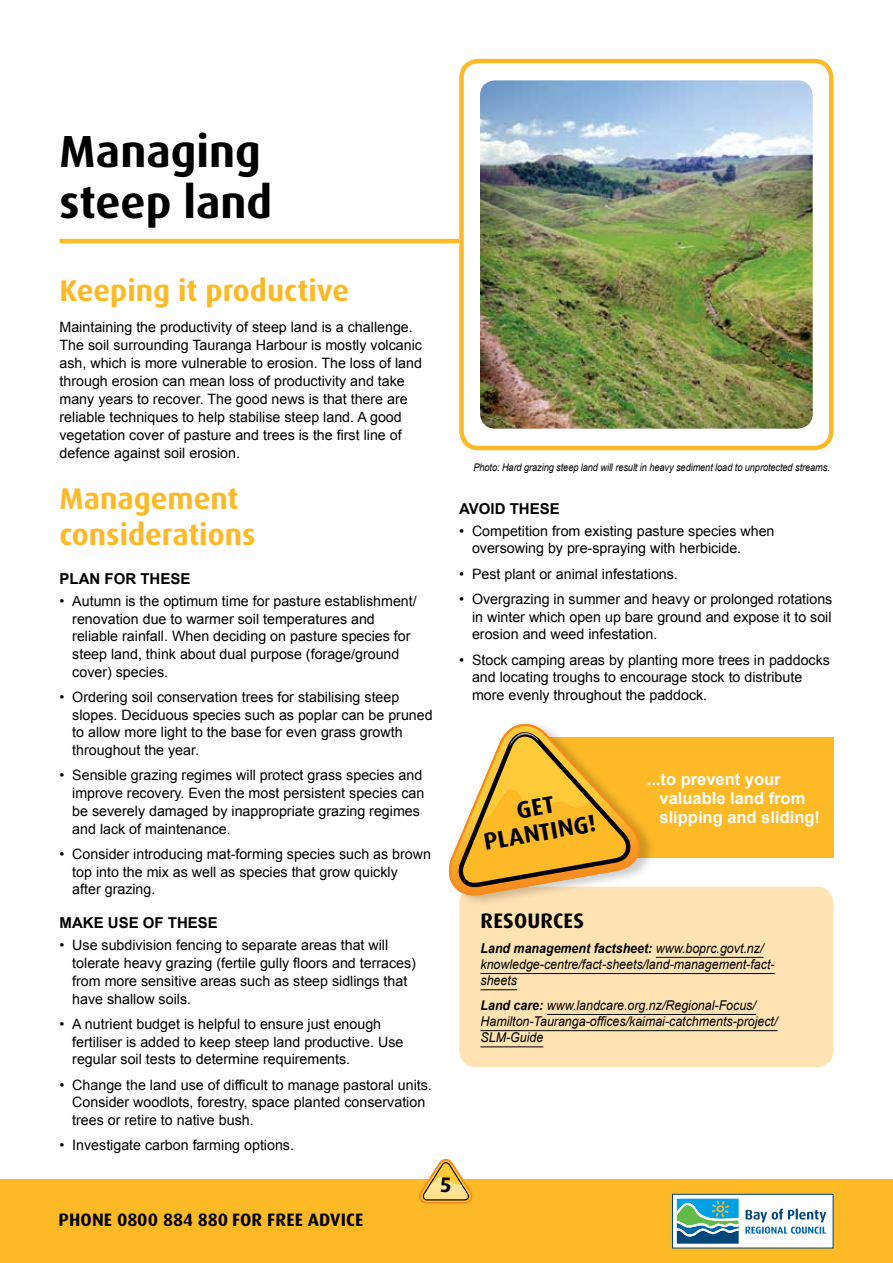
<style>
.page{position:relative;width:893px;height:1263px;background:#fff}
.page>*{position:absolute;margin:0;border:0;box-sizing:border-box;transform-origin:0 0}
.t1{font:700 45px/51px "Dax Pro";color:#000}
.t2{font:700 30px/36px "Dax Pro";color:#fdb926}
.t3{font:700 24px/25.5px "Dax Pro";color:#000;text-align:center}
.t4{font:700 21px "Dax Pro";letter-spacing:.005em;color:#000}
.t5{font:700 18px "Dax Pro";letter-spacing:.01em;color:#000}
.t6{font:700 16.5px/18.8px "Arial";color:#fff}
.t7{font:700 15px "Arial";color:#000}
.t8{font:14.25px/17.7px "Arial";color:#000}
.t9{font:italic 13.5px/16.2px "Arial";color:#000;scale:.92 1}
.t10{font:italic 10.5px "Arial";letter-spacing:-.01em;color:#000;scale:.88 1}
.s1{font-weight:700}
</style>
<div class="page">
<div style="left:0;top:1179px;width:893px;height:84px;background:#fdb926"></div>
<div style="left:672px;top:1194px;width:161px;height:54px;background:#fff"></div>
<div style="left:672px;top:1194px;width:161px;height:54px;border:1px solid #004678"></div>
<svg style="left:677px;top:1199px;width:62px;height:45px;background:#479daa"></svg>
<svg style="left:745px;top:1208px;width:81px;height:26px"></svg>
<hr style="left:60px;top:239px;width:399px;height:4px;background:#fdb926">
<svg style="left:419px;top:1159px;width:54px;height:45px"></svg>
<div style="left:459px;top:887px;width:374px;height:180px;background:#ffe3b3;border-radius:17px"></div>
<hr style="left:656px;top:957px;width:107px;height:1px;background:#000">
<hr style="left:480px;top:973px;width:295px;height:1px;background:#000">
<hr style="left:480px;top:989px;width:37px;height:1px;background:#000">
<hr style="left:547px;top:1014px;width:209px;height:1px;background:#000">
<hr style="left:480px;top:1030px;width:298px;height:1px;background:#000">
<hr style="left:480px;top:1046px;width:63px;height:1px;background:#000">
<div style="left:459px;top:59px;width:374px;height:391px;border:4px solid #fdb926;border-radius:17px"></div>
<img style="left:480px;top:80px;width:333px;height:349px">
<div style="left:546px;top:738px;width:287px;height:120px;background:#fdb926"></div>
<div style="left:450px;top:720px;width:206px;height:188px;background:#000;opacity:.2"></div>
<svg style="left:448px;top:723px;width:194px;height:174px"></svg>
<h1 class="t1" style="left:60px;top:126px;width:214px">Managing steep land</h1>
<h2 class="t2" style="left:60px;top:273px;width:291px">Keeping it productive</h2>
<p class="t8" style="left:60px;top:318px;width:364px">Maintaining the productivity of steep land is a challenge.<br>The soil surrounding Tauranga Harbour is mostly volcanic ash, which is more vulnerable to erosion. The loss of land through erosion can mean loss of productivity and take many years to recover. The good news is that there are reliable techniques to help stabilise steep land. A good vegetation cover of pasture and trees is the first line of defence against soil erosion.</p>
<h2 class="t2" style="left:60px;top:480px;width:197px">Management considerations</h2>
<p class="t7" style="left:60px;top:569px;width:132px">PLAN FOR THESE</p>
<p class="t8" style="left:72px;top:592px;width:346px;text-indent:-13px">• Autumn is the optimum time for pasture establishment/ renovation due to warmer soil temperatures and reliable rainfall. When deciding on pasture species for steep land, think about dual purpose (forage/ground cover) species.</p>
<p class="t8" style="left:72px;top:688px;width:362px;text-indent:-13px">• Ordering soil conservation trees for stabilising steep slopes. Deciduous species such as poplar can be pruned to allow more light to the base for even grass growth throughout the year.</p>
<p class="t8" style="left:72px;top:767px;width:354px;text-indent:-13px">• Sensible grazing regimes will protect grass species and improve recovery. Even the most persistent species can be severely damaged by inappropriate grazing regimes and lack of maintenance.</p>
<p class="t8" style="left:72px;top:845px;width:360px;text-indent:-13px">• Consider introducing mat-forming species such as brown top into the mix as well as species that grow quickly<br>after grazing.</p>
<p class="t7" style="left:60px;top:913px;width:160px">MAKE USE OF THESE</p>
<p class="t8" style="left:72px;top:937px;width:345px;text-indent:-13px">• Use subdivision fencing to separate areas that will tolerate heavy grazing (fertile gully floors and terraces) from more sensitive areas such as steep sidlings that have shallow soils.</p>
<p class="t8" style="left:72px;top:1015px;width:333px;text-indent:-13px">• A nutrient budget is helpful to ensure just enough fertiliser is added to keep steep land productive. Use regular soil tests to determine requirements.</p>
<p class="t8" style="left:72px;top:1076px;width:361px;text-indent:-13px">• Change the land use of difficult to manage pastoral units.<br>Consider woodlots, forestry, space planted conservation trees or retire to native bush.</p>
<p class="t8" style="left:60px;top:1137px;width:236px">• Investigate carbon farming options.</p>
<p class="t10" style="left:473px;top:460px;width:407px">Photo: Hard grazing steep land will result in heavy sediment load to unprotected streams.</p>
<p class="t7" style="left:459px;top:498px;width:102px">AVOID THESE</p>
<p class="t8" style="left:472px;top:522px;width:304px;text-indent:-13px">• Competition from existing pasture species when oversowing by pre-spraying with herbicide.</p>
<p class="t8" style="left:459px;top:565px;width:220px">• Pest plant or animal infestations.</p>
<p class="t8" style="left:472px;top:590px;width:362px;text-align:justify;text-indent:-13px">• Overgrazing in summer and heavy or prolonged rotations in winter which open up bare ground and expose it to soil erosion and weed infestation.</p>
<p class="t8" style="left:472px;top:651px;width:359px;text-indent:-13px">• Stock camping areas by planting more trees in paddocks and locating troughs to encourage stock to distribute more evenly throughout the paddock.</p>
<h3 class="t3" style="left:477px;top:805px;width:115px;rotate:-10deg">Ge t<br>Pl anting!</h3>
<p class="t6" style="left:659px;top:770px;width:162px;text-indent:-13px">...to prevent your valuable land from slipping and sliding!</p>
<h3 class="t4" style="left:481px;top:907px;width:105px">Resources</h3>
<p class="t9" style="left:480px;top:940px;width:321px"><span class="s1">Land management factsheet:</span> www.boprc.govt.nz/ knowledge-centre/fact-sheets/land-management-fact&shy;sheets</p>
<p class="t9" style="left:480px;top:997px;width:324px"><span class="s1">Land care:</span> www.landcare.org.nz/Regional-Focus/<br>Hamilton-Tauranga-offices/kaimai-catchments-project/<br>SLM-Guide</p>
<p class="t5" style="left:59px;top:1208px;width:306px">Phone 0800 884 880 for free advice</p>
<h3 class="t4" style="left:441px;top:1171px;width:12px">5</h3>
</div>
